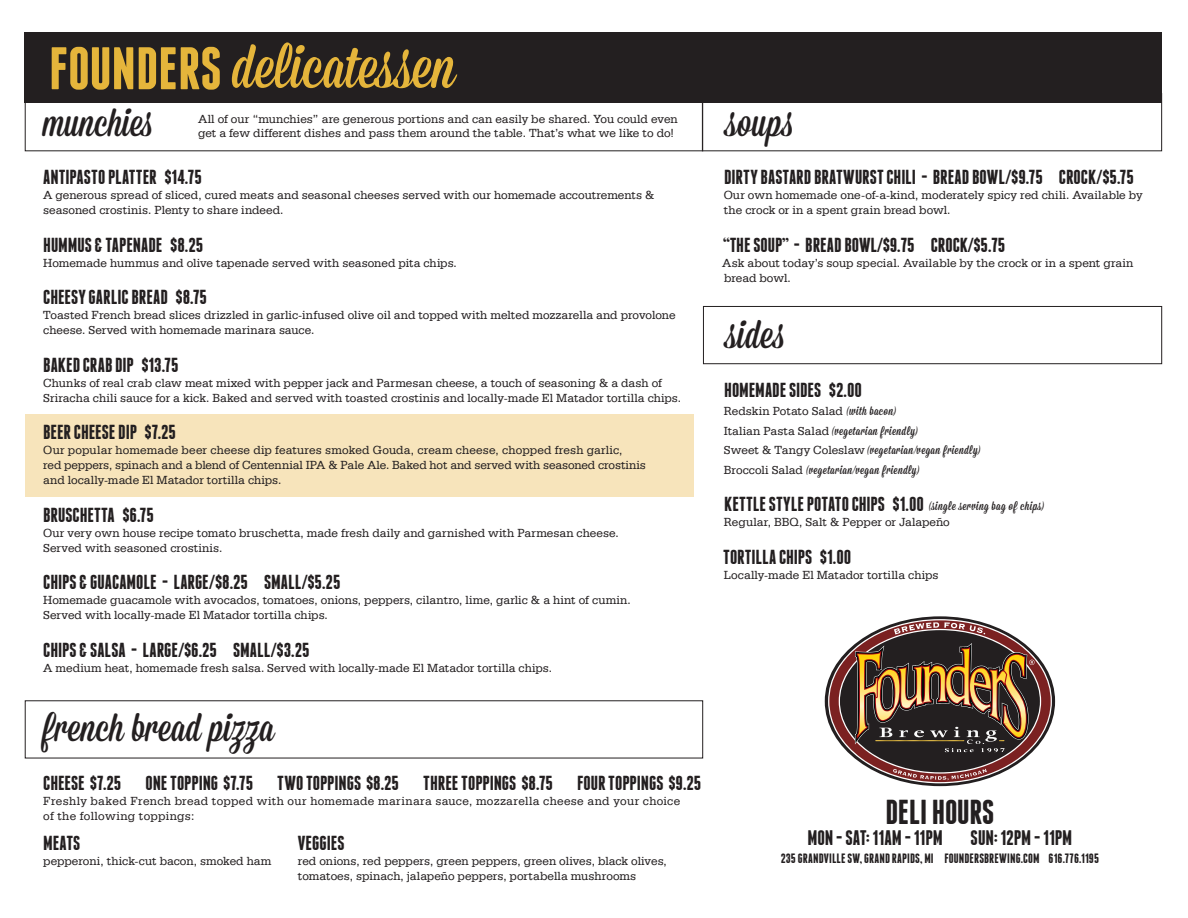
<style>
.page{position:relative;width:1188px;height:918px;background:#fff}
.page>*{position:absolute;margin:0;border:0;box-sizing:border-box;transform-origin:0 0}
.t1{font:60px "Mission Script";color:#e5b53b}
.t2{font:39px "Mission Script";color:#231f20}
.t3{font:700 34.5px "Franchise";letter-spacing:-.005em;color:#231f20}
.t4{font:700 21px "Franchise";letter-spacing:-.005em;color:#231f20}
.t5{font:700 20.25px "Franchise";color:#231f20}
.t6{font:700 13.5px "Franchise";letter-spacing:.01em;color:#231f20}
.t7{font:12.3px/15px "Serifa BT";color:#231f20}
.t8{font:12.3px/15px "Serifa BT";letter-spacing:.02em;color:#231f20}
.t9{font:12px "Mission Script";letter-spacing:.04em;color:#231f20}
.s1{font-family:"Franchise";font-weight:700}
.s2{font-family:"Mission Script";font-size:12px}
.s3{font-family:"Serifa BT";font-size:12.3px}
.s4{font-family:"Mission Script";font-weight:400;font-size:12px}
</style>
<div class="page">
<div style="left:25px;top:32px;width:1137px;height:71px;background:#231f20"></div>
<div style="left:25px;top:415px;width:668px;height:82px;background:#f7e4bb"></div>
<div style="left:702px;top:93px;width:460px;height:58px;border:1px solid #231f20"></div>
<svg style="left:828px;top:619px;width:224px;height:164px"></svg>
<div style="left:25px;top:93px;width:678px;height:58px;border:1px solid #231f20"></div>
<div style="left:703px;top:306px;width:459px;height:58px;border:1px solid #231f20"></div>
<p class="t1" style="left:49px;top:31px;width:408px"><span class="s1">FOUNDERS</span> delicatessen</p>
<p class="t2" style="left:43px;top:100px;width:110px">munchies</p>
<p class="t5" style="left:43px;top:168px;width:160px">ANTIPASTO PLATTER $14.75</p>
<p class="t7" style="left:43px;top:188px;width:613px">A generous spread of sliced, cured meats and seasonal cheeses served with our homemade accoutrements &amp;</p>
<p class="t7" style="left:43px;top:203px;width:242px">seasoned crostinis. Plenty to share indeed.</p>
<p class="t5" style="left:43px;top:235px;width:162px">HUMMUS &amp; TAPENADE $8.25</p>
<p class="t7" style="left:43px;top:255px;width:415px">Homemade hummus and olive tapenade served with seasoned pita chips.</p>
<p class="t5" style="left:43px;top:288px;width:165px">CHEESY GARLIC BREAD $8.75</p>
<p class="t7" style="left:43px;top:308px;width:634px">Toasted French bread slices drizzled in garlic-infused olive oil and topped with melted mozzarella and provolone</p>
<p class="t7" style="left:43px;top:323px;width:273px">cheese. Served with homemade marinara sauce.</p>
<p class="t5" style="left:43px;top:355px;width:137px">BAKED CRAB DIP $13.75</p>
<p class="t7" style="left:43px;top:375px;width:639px">Chunks of real crab claw meat mixed with pepper jack and Parmesan cheese, a touch of seasoning &amp; a dash of<br>Sriracha chili sauce for a kick. Baked and served with toasted crostinis and locally-made El Matador tortilla chips.</p>
<p class="t5" style="left:43px;top:423px;width:134px">BEER CHEESE DIP $7.25</p>
<p class="t7" style="left:43px;top:443px;width:604px">Our popular homemade beer cheese dip features smoked Gouda, cream cheese, chopped fresh garlic,<br>red peppers, spinach and a blend of Centennial IPA &amp; Pale Ale. Baked hot and served with seasoned crostinis and locally-made El Matador tortilla chips.</p>
<p class="t5" style="left:43px;top:505px;width:112px">BRUSCHETTA $6.75</p>
<p class="t7" style="left:43px;top:525px;width:577px">Our very own house recipe tomato bruschetta, made fresh daily and garnished with Parmesan cheese.<br>Served with seasoned crostinis.</p>
<p class="t5" style="left:43px;top:573px;width:299px">CHIPS &amp; GUACAMOLE - LARGE/$8.25 SMALL/$5.25</p>
<p class="t7" style="left:43px;top:593px;width:589px">Homemade guacamole with avocados, tomatoes, onions, peppers, cilantro, lime, garlic &amp; a hint of cumin.<br>Served with locally-made El Matador tortilla chips.</p>
<p class="t5" style="left:43px;top:640px;width:268px">CHIPS &amp; SALSA - LARGE/$6.25 SMALL/$3.25</p>
<p class="t7" style="left:43px;top:660px;width:510px">A medium heat, homemade fresh salsa. Served with locally-made El Matador tortilla chips.</p>
<p class="t2" style="left:43px;top:704px;width:233px">french bread pizza</p>
<p class="t5" style="left:43px;top:774px;width:660px">CHEESE $7.25 ONE TOPPING $7.75 TWO TOPPINGS $8.25 THREE TOPPINGS $8.75 FOUR TOPPINGS $9.25</p>
<p class="t8" style="left:43px;top:794px;width:639px">Freshly baked French bread topped with our homemade marinara sauce, mozzarella cheese and your choice of the following toppings:</p>
<p class="t7" style="left:198px;top:111px;width:481px;line-height:14.2px">All of our “munchies” are generous portions and can easily be shared. You could even get a few different dishes and pass them around the table. That’s what we like to do!</p>
<p class="t5" style="left:43px;top:834px;width:39px">MEATS</p>
<p class="t7" style="left:43px;top:853px;width:230px">pepperoni, thick-cut bacon, smoked ham</p>
<p class="t5" style="left:298px;top:834px;width:48px">VEGGIES</p>
<p class="t7" style="left:298px;top:853px;width:371px">red onions, red peppers, green peppers, green olives, black olives, tomatoes, spinach, jalapeño peppers, portabella mushrooms</p>
<p class="t2" style="left:727px;top:100px;width:67px">soups</p>
<p class="t5" style="left:724px;top:168px;width:411px">DIRTY BASTARD BRATWURST CHILI - BREAD BOWL/$9.75 CROCK/$5.75</p>
<p class="t7" style="left:724px;top:188px;width:421px">Our own homemade one-of-a-kind, moderately spicy red chili. Available by the crock or in a spent grain bread bowl.</p>
<p class="t5" style="left:724px;top:235px;width:283px">“THE SOUP” - BREAD BOWL/$9.75 CROCK/$5.75</p>
<p class="t7" style="left:722px;top:255px;width:413px">Ask about today’s soup special. Available by the crock or in a spent grain bread bowl.</p>
<p class="t2" style="left:727px;top:311px;width:58px">sides</p>
<p class="t5" style="left:724px;top:381px;width:139px">HOMEMADE SIDES $2.00</p>
<p class="t7" style="left:724px;top:404px;width:174px">Redskin Potato Salad <span class="s2">(with bacon)</span></p>
<p class="t9" style="left:724px;top:424px;width:196px"><span class="s3">Italian Pasta Salad</span> (vegetarian friendly)</p>
<p class="t9" style="left:724px;top:443px;width:258px"><span class="s3">Sweet &amp; Tangy Coleslaw</span> (vegetarian/vegan friendly)</p>
<p class="t9" style="left:724px;top:463px;width:197px"><span class="s3">Broccoli Salad</span> (vegetarian/vegan friendly)</p>
<p class="t5" style="left:724px;top:495px;width:321px">KETTLE STYLE POTATO CHIPS $1.00 <span class="s4">(single serving bag of chips)</span></p>
<p class="t7" style="left:724px;top:515px;width:228px">Regular, BBQ, Salt &amp; Pepper or Jalapeño</p>
<p class="t5" style="left:723px;top:547px;width:130px">TORTILLA CHIPS $1.00</p>
<p class="t7" style="left:724px;top:567px;width:216px">Locally-made El Matador tortilla chips</p>
<p class="t3" style="left:886px;top:796px;width:110px">DELI HOURS</p>
<p class="t4" style="left:808px;top:828px;width:137px">MON - SAT: 11AM - 11PM</p>
<p class="t4" style="left:971px;top:828px;width:103px">SUN: 12PM - 11PM</p>
<p class="t6" style="left:781px;top:852px;width:320px">235 GRANDVILLE SW, GRAND RAPIDS, MI FOUNDERSBREWING.COM 616.776.1195</p>
</div>
